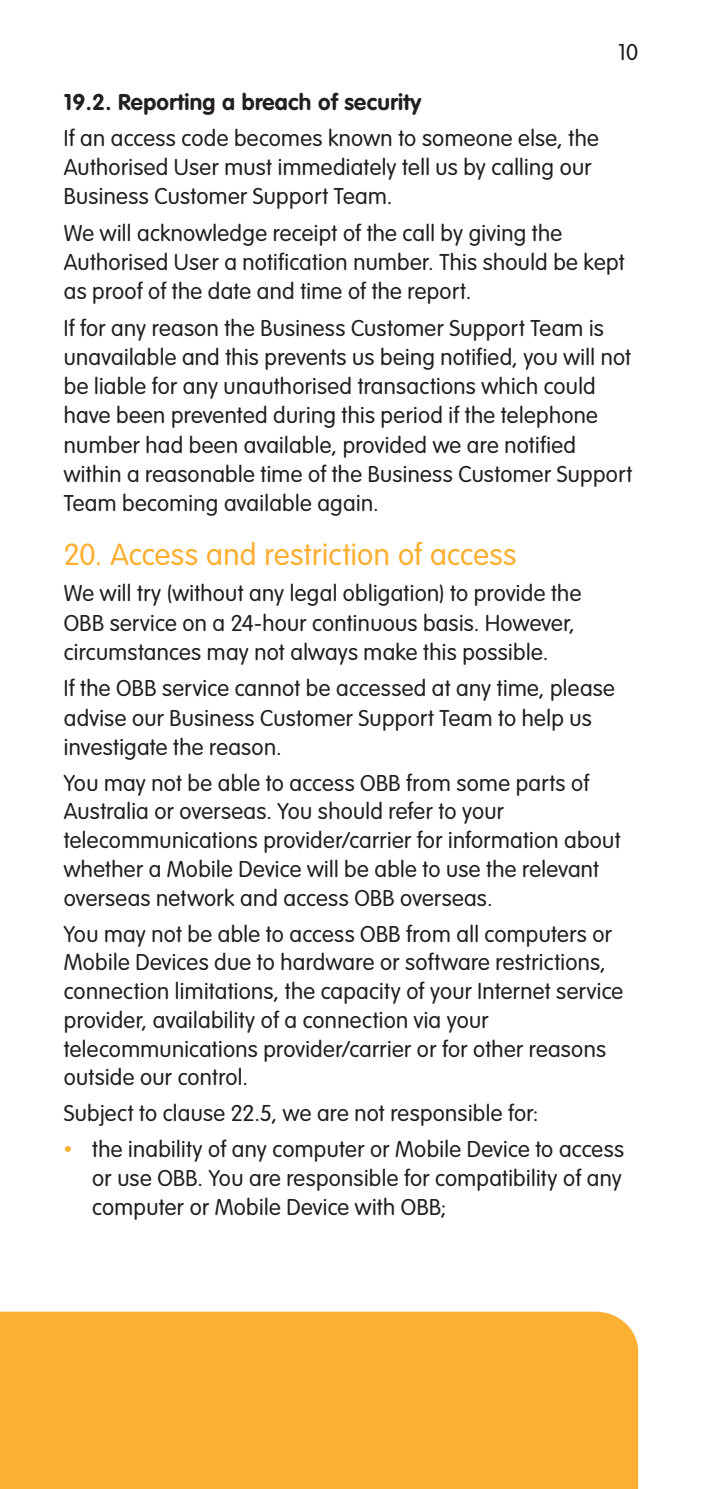
<style>
.page{position:relative;width:702px;height:1489px;background:#fff}
.page>*{position:absolute;margin:0;border:0;box-sizing:border-box;transform-origin:0 0}
.BW_Sub_Heading{font:300 30px "Bankwest Rounded";letter-spacing:.01em;color:#fbb033}
.BW_Copy{font:300 22.5px/29.2px "Bankwest Rounded";letter-spacing:.015em;color:#231f20}
.BW_Bold_Copy{font:700 22.5px "Bankwest Rounded";letter-spacing:.015em;color:#231f20}
.s1{color:#fbb033}
</style>
<div class="page">
<div style="left:0;top:1311px;width:638px;height:177px;background:#fbb033"></div>
<p class="BW_Copy" style="left:618px;top:37px;width:21px">10</p>
<p class="BW_Bold_Copy" style="left:64px;top:87px;width:359px">19.2. Reporting a breach of security</p>
<p class="BW_Copy" style="left:64px;top:122px;width:536px">If an access code becomes known to someone else, the<br>Authorised User must immediately tell us by calling our<br>Business Customer Support Team.</p>
<p class="BW_Copy" style="left:64px;top:217px;width:562px">We will acknowledge receipt of the call by giving the<br>Authorised User a notification number. This should be kept as proof of the date and time of the report.</p>
<p class="BW_Copy" style="left:64px;top:312px;width:570px">If for any reason the Business Customer Support Team is unavailable and this prevents us being notified, you will not be liable for any unauthorised transactions which could have been prevented during this period if the telephone number had been available, provided we are notified within a reasonable time of the Business Customer Support Team becoming available again.</p>
<p class="BW_Sub_Heading" style="left:64px;top:535px;width:454px">20. Access and restriction of access</p>
<p class="BW_Copy" style="left:64px;top:578px;width:519px">We will try (without any legal obligation) to provide the<br>OBB service on a 24-hour continuous basis. However, circumstances may not always make this possible.</p>
<p class="BW_Copy" style="left:64px;top:673px;width:552px">If the OBB service cannot be accessed at any time, please advise our Business Customer Support Team to help us investigate the reason.</p>
<p class="BW_Copy" style="left:64px;top:767px;width:558px">You may not be able to access OBB from some parts of Australia or overseas. You should refer to your telecommunications provider/carrier for information about whether a Mobile Device will be able to use the relevant overseas network and access OBB overseas.</p>
<p class="BW_Copy" style="left:64px;top:918px;width:561px">You may not be able to access OBB from all computers or Mobile Devices due to hardware or software restrictions, connection limitations, the capacity of your Internet service provider, availability of a connection via your telecommunications provider/carrier or for other reasons outside our control.</p>
<p class="BW_Copy" style="left:64px;top:1097px;width:476px">Subject to clause 22.5, we are not responsible for:</p>
<p class="BW_Copy" style="left:92px;top:1133px;width:533px;text-align:justify;text-indent:-28px"><span class="s1">•</span> the inability of any computer or Mobile Device to access or use OBB. You are responsible for compatibility of any computer or Mobile Device with OBB;</p>
</div>
